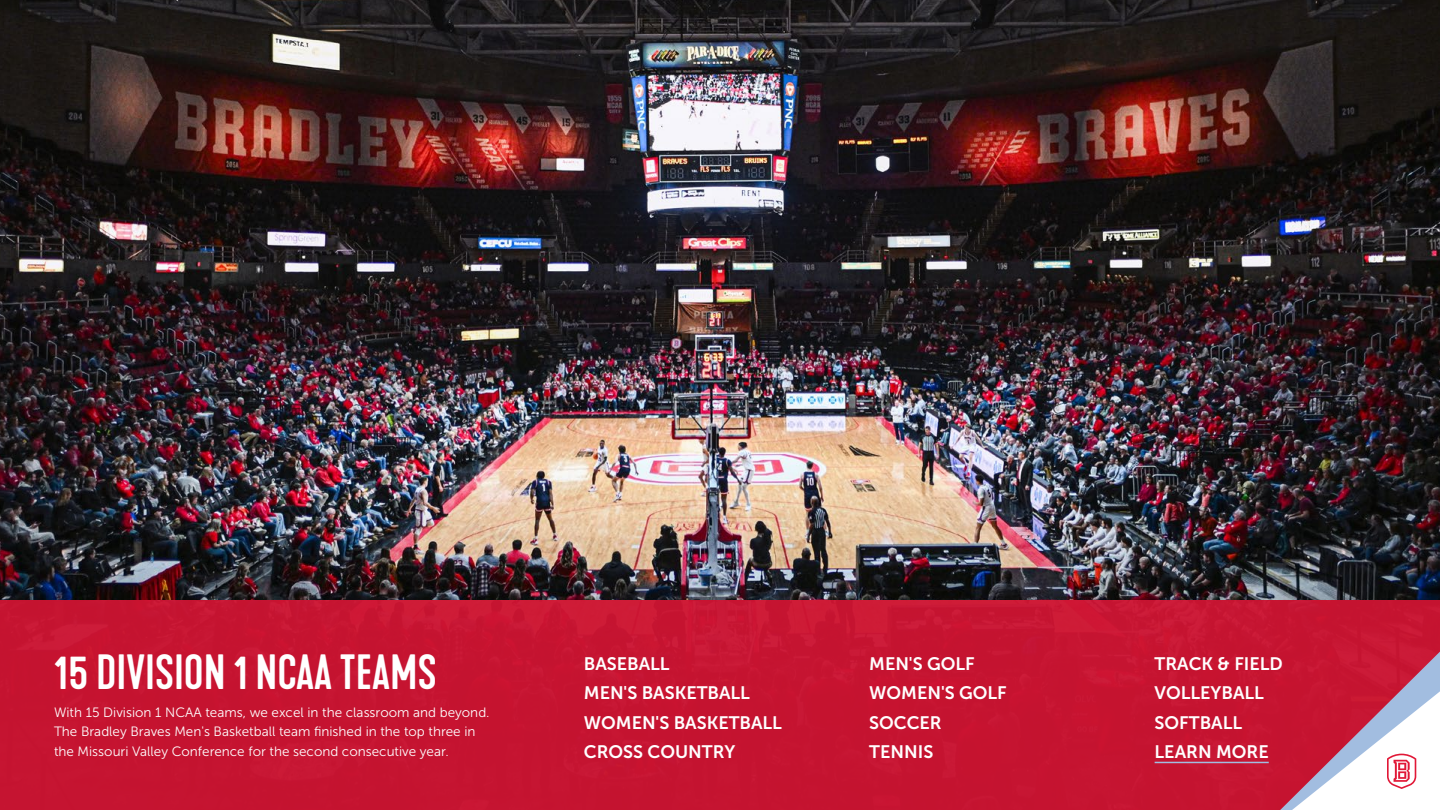
<style>
.page{position:relative;width:1440px;height:810px;background:#fff}
.page>*{position:absolute;margin:0;border:0;box-sizing:border-box;transform-origin:0 0}
.t1{font:500 46.2px "Kapra Neue";color:#fff}
.t2{font:18px/29.2px "Museo Sans 700";color:#fff}
.t3{font:13.5px/19.5px "Museo Sans 300";color:#fff}
</style>
<div class="page">
<img style="left:0;top:0;width:1440px;height:600px">
<div style="left:0;top:600px;width:1440px;height:210px;background:#c51330"></div>
<hr style="left:1154px;top:762px;width:114px;height:1px;background:#a2bde0">
<svg style="left:1280px;top:652px;width:160px;height:158px"></svg>
<h1 class="t1" style="left:54px;top:645px;width:384px">15 DIVISION 1 NCAA TEAMS</h1>
<p class="t3" style="left:54px;top:703px;width:437px">With 15 Division 1 NCAA teams, we excel in the classroom and beyond.<br>The Bradley Braves Men's Basketball team finished in the top three in the Missouri Valley Conference for the second consecutive year.</p>
<h2 class="t2" style="left:584px;top:649px;width:200px">BASEBALL<br>MEN'S BASKETBALL<br>WOMEN'S BASKETBALL<br>CROSS COUNTRY</h2>
<h2 class="t2" style="left:869px;top:649px;width:139px">MEN'S GOLF<br>WOMEN'S GOLF<br>SOCCER<br>TENNIS</h2>
<h2 class="t2" style="left:1154px;top:649px;width:130px">TRACK &amp; FIELD<br>VOLLEYBALL<br>SOFTBALL<br>LEARN MORE</h2>
</div>
